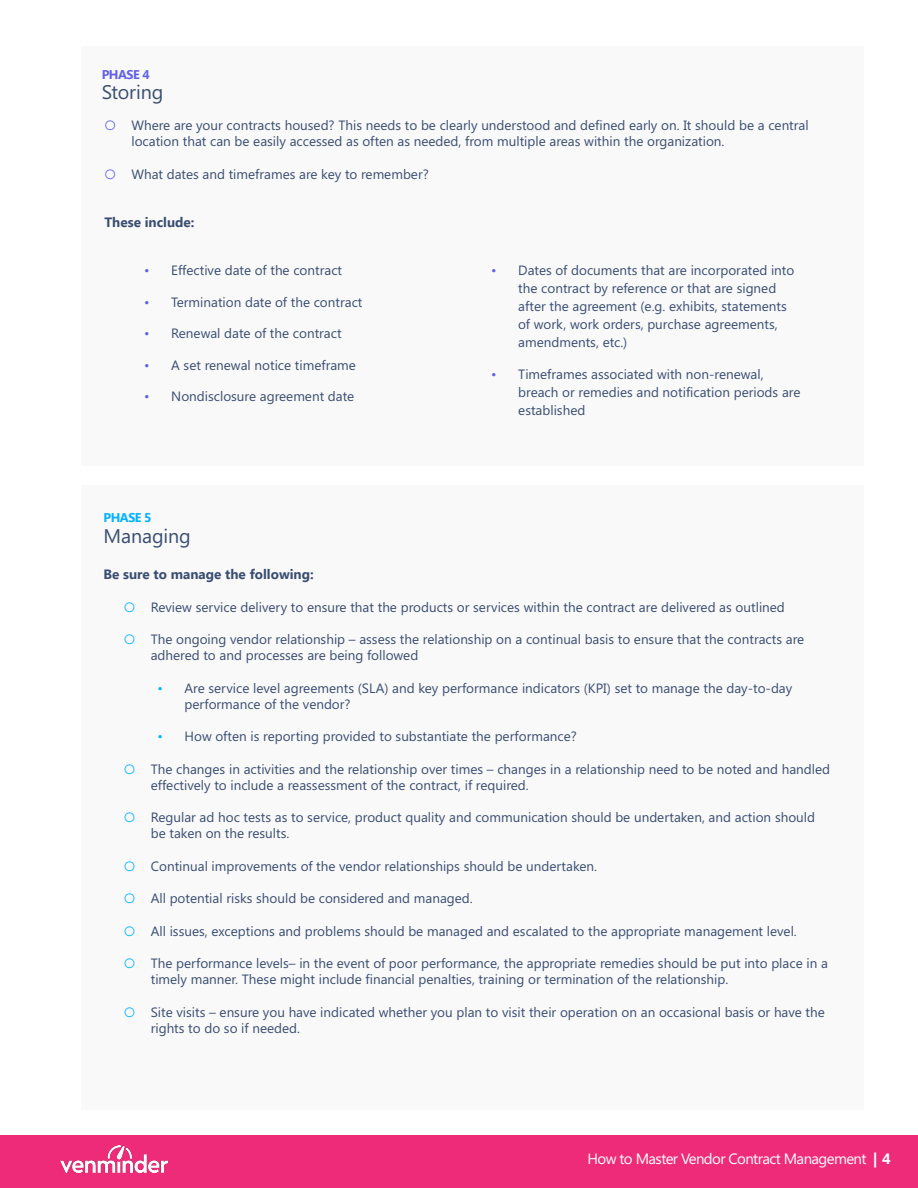
<style>
.page{position:relative;width:918px;height:1188px;background:#fff}
.page>*{position:absolute;margin:0;border:0;box-sizing:border-box;transform-origin:0 0}
.t1{font:19.65px "Segoe UI";letter-spacing:-.005em;color:#394d72}
.t2{font:15px "Segoe UI";letter-spacing:-.04em;color:#fff}
.t3{font:13.5px/16.2px "Segoe UI";color:#394d72}
.t4{font:700 13.5px "Segoe UI";color:#394d72}
.t5{font:700 12.6px "Segoe UI";letter-spacing:-.04em;color:#6161e8}
.t6{font:700 12.6px "Segoe UI";letter-spacing:-.04em;color:#00b3ff}
.s1{color:#6161e8}
.s2{color:#00b3ff}
.s3{font-weight:700}
</style>
<div class="page">
<div style="left:0;top:1136px;width:918px;height:52px;background:#ee2b79"></div>
<img style="left:60px;top:1145px;width:108px;height:27px">
<div style="left:81px;top:46px;width:783px;height:419px;background:#f9f9f9"></div>
<div style="left:81px;top:486px;width:783px;height:624px;background:#f9f9f9"></div>
<p class="t5" style="left:102px;top:68px;width:49px">PHASE 4</p>
<p class="t1" style="left:102px;top:78px;width:63px">Storing</p>
<p class="t3" style="left:131px;top:117px;width:679px;text-indent:-27px"><span class="s1">○</span> Where are your contracts housed? This needs to be clearly understood and defined early on. It should be a central location that can be easily accessed as often as needed, from multiple areas within the organization.</p>
<p class="t3" style="left:104px;top:165px;width:326px"><span class="s1">○</span> What dates and timeframes are key to remember?</p>
<p class="t4" style="left:104px;top:215px;width:92px">These include:</p>
<p class="t3" style="left:144px;top:262px;width:199px"><span class="s1">•</span> Effective date of the contract</p>
<p class="t3" style="left:144px;top:293px;width:220px"><span class="s1">•</span> Termination date of the contract</p>
<p class="t3" style="left:144px;top:325px;width:199px"><span class="s1">•</span> Renewal date of the contract</p>
<p class="t3" style="left:144px;top:356px;width:213px"><span class="s1">•</span> A set renewal notice timeframe</p>
<p class="t3" style="left:144px;top:388px;width:212px"><span class="s1">•</span> Nondisclosure agreement date</p>
<p class="t6" style="left:104px;top:511px;width:49px">PHASE 5</p>
<p class="t1" style="left:104px;top:523px;width:89px">Managing</p>
<p class="t3" style="left:518px;top:261px;width:278px;line-height:18px;text-indent:-27px"><span class="s1">•</span> Dates of documents that are incorporated into the contract by reference or that are signed after the agreement (e.g. exhibits, statements of work, work orders, purchase agreements, amendments, etc.)</p>
<p class="t3" style="left:518px;top:364px;width:284px;line-height:18px;text-indent:-27px"><span class="s1">•</span> Timeframes associated with non-renewal, breach or remedies and notification periods are established</p>
<p class="t4" style="left:104px;top:567px;width:212px">Be sure to manage the following:</p>
<p class="t3" style="left:124px;top:598px;width:663px"><span class="s2">○</span> Review service delivery to ensure that the products or services within the contract are delivered as outlined</p>
<p class="t3" style="left:151px;top:631px;width:655px;text-indent:-27px"><span class="s2">○</span> The ongoing vendor relationship – assess the relationship on a continual basis to ensure that the contracts are adhered to and processes are being followed</p>
<p class="t3" style="left:185px;top:679px;width:609px;text-indent:-27px"><span class="s2">•</span> Are service level agreements (SLA) and key performance indicators (KPI) set to manage the day-to-day performance of the vendor?</p>
<p class="t3" style="left:158px;top:728px;width:421px"><span class="s2">•</span> How often is reporting provided to substantiate the performance?</p>
<p class="t3" style="left:151px;top:760px;width:681px;text-indent:-27px"><span class="s2">○</span> The changes in activities and the relationship over times – changes in a relationship need to be noted and handled effectively to include a reassessment of the contract, if required.</p>
<p class="t3" style="left:151px;top:809px;width:666px;text-indent:-27px"><span class="s2">○</span> Regular ad hoc tests as to service, product quality and communication should be undertaken, and action should be taken on the results.</p>
<p class="t3" style="left:124px;top:857px;width:475px"><span class="s2">○</span> Continual improvements of the vendor relationships should be undertaken.</p>
<p class="t3" style="left:124px;top:890px;width:351px"><span class="s2">○</span> All potential risks should be considered and managed.</p>
<p class="t3" style="left:124px;top:922px;width:675px"><span class="s2">○</span> All issues, exceptions and problems should be managed and escalated to the appropriate management level.</p>
<p class="t3" style="left:151px;top:955px;width:679px;text-indent:-27px"><span class="s2">○</span> The performance levels– in the event of poor performance, the appropriate remedies should be put into place in a timely manner. These might include financial penalties, training or termination of the relationship.</p>
<p class="t3" style="left:151px;top:1003px;width:676px;text-indent:-27px"><span class="s2">○</span> Site visits – ensure you have indicated whether you plan to visit their operation on an occasional basis or have the rights to do so if needed.</p>
<p class="t2" style="left:588px;top:1149px;width:305px">How to Master Vendor Contract Management <span class="s3">| 4</span></p>
</div>
